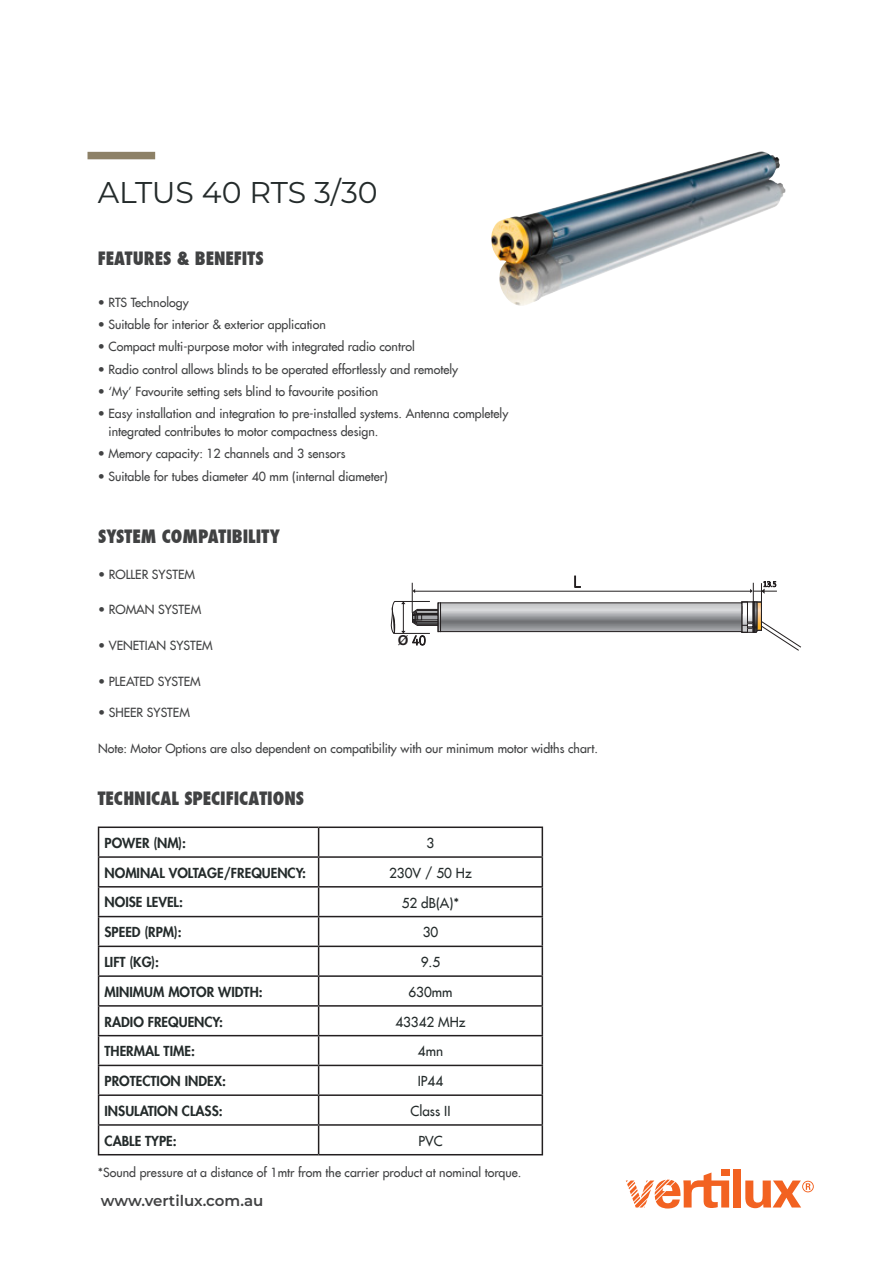
<style>
.page{position:relative;width:893px;height:1263px;background:#fff}
.page>*{position:absolute;margin:0;border:0;box-sizing:border-box;transform-origin:0 0}
.t1{font:30px "Montserrat";letter-spacing:-.005em;color:#242b2b}
.Sub_Head{font:800 condensed 18px "Futura";color:#414243}
.t2{font:300 16.65px "Somfy Sans";color:#231f20}
.body{font:600 15px "Montserrat";color:#414243}
.t3{font:300 13.65px "Somfy Sans";color:#231f20}
.body-2{font:800 13.5px "Futura LT";color:#242b2b}
.body-3{font:13.5px "Futura LT";color:#242b2b}
.t4{font:12.3px/18px "Futura LT";color:#414243}
.t5{font:300 7.65px "Somfy Sans";color:#231f20}
.s1{font-family:"Helvetica";font-weight:700}
</style>
<div class="page">
<div style="left:88px;top:152px;width:67px;height:7px;background:#8d8167"></div>
<img style="left:491px;top:151px;width:295px;height:155px">
<hr style="left:98px;top:826px;width:221px;height:2px;background:#231f20">
<hr style="left:319px;top:826px;width:224px;height:2px;background:#231f20">
<hr style="left:98px;top:856px;width:221px;height:2px;background:#231f20">
<hr style="left:319px;top:856px;width:224px;height:2px;background:#231f20">
<hr style="left:98px;top:886px;width:221px;height:1px;background:#231f20">
<hr style="left:319px;top:886px;width:224px;height:1px;background:#231f20">
<hr style="left:98px;top:916px;width:221px;height:1px;background:#231f20">
<hr style="left:319px;top:916px;width:224px;height:1px;background:#231f20">
<hr style="left:98px;top:945px;width:221px;height:2px;background:#231f20">
<hr style="left:319px;top:945px;width:224px;height:2px;background:#231f20">
<hr style="left:98px;top:975px;width:221px;height:2px;background:#231f20">
<hr style="left:319px;top:975px;width:224px;height:2px;background:#231f20">
<hr style="left:98px;top:1005px;width:221px;height:2px;background:#231f20">
<hr style="left:319px;top:1005px;width:224px;height:2px;background:#231f20">
<hr style="left:98px;top:1035px;width:221px;height:1px;background:#231f20">
<hr style="left:319px;top:1035px;width:224px;height:1px;background:#231f20">
<hr style="left:98px;top:1065px;width:221px;height:1px;background:#231f20">
<hr style="left:319px;top:1065px;width:224px;height:1px;background:#231f20">
<hr style="left:98px;top:1094px;width:221px;height:2px;background:#231f20">
<hr style="left:319px;top:1094px;width:224px;height:2px;background:#231f20">
<hr style="left:98px;top:1124px;width:221px;height:2px;background:#231f20">
<svg style="left:98px;top:828px;width:1px;height:326px"></svg>
<hr style="left:319px;top:1124px;width:224px;height:2px;background:#231f20">
<svg style="left:318px;top:828px;width:1px;height:326px"></svg>
<svg style="left:542px;top:828px;width:1px;height:326px"></svg>
<hr style="left:98px;top:1154px;width:221px;height:1px;background:#231f20">
<hr style="left:319px;top:1154px;width:224px;height:1px;background:#231f20">
<div style="left:741px;top:602px;width:13px;height:31px;border:1px solid #231f20"></div>
<hr style="left:414px;top:591px;width:337px;height:1px;background:#231f20">
<hr style="left:412px;top:583px;width:1px;height:30px;background:#231f20">
<hr style="left:440px;top:604px;width:302px;height:2px;background:#c2c3c6">
<hr style="left:440px;top:605px;width:302px;height:2px;background:#c7c8ca">
<hr style="left:440px;top:606px;width:302px;height:2px;background:#cbccce">
<hr style="left:440px;top:607px;width:302px;height:2px;background:#cfd0d2">
<hr style="left:440px;top:608px;width:302px;height:2px;background:#d4d5d7">
<hr style="left:440px;top:610px;width:302px;height:2px;background:#dcdddf">
<hr style="left:440px;top:611px;width:302px;height:2px;background:#d0d1d3">
<hr style="left:440px;top:612px;width:302px;height:2px;background:#c6c7c9">
<hr style="left:440px;top:613px;width:302px;height:2px;background:#bebfc2">
<hr style="left:440px;top:614px;width:302px;height:2px;background:#b3b4b8">
<hr style="left:440px;top:615px;width:302px;height:2px;background:#a8aaad">
<hr style="left:440px;top:616px;width:302px;height:2px;background:#a0a2a5">
<hr style="left:440px;top:617px;width:302px;height:2px;background:#96989b">
<hr style="left:440px;top:618px;width:302px;height:2px;background:#8b8d90">
<hr style="left:440px;top:619px;width:302px;height:2px;background:#848689">
<hr style="left:440px;top:620px;width:302px;height:2px;background:#7b7d80">
<hr style="left:440px;top:621px;width:302px;height:2px;background:#707174">
<hr style="left:440px;top:623px;width:302px;height:2px;background:#78797c">
<hr style="left:440px;top:624px;width:302px;height:2px;background:#7d7f82">
<hr style="left:440px;top:625px;width:302px;height:2px;background:#85878a">
<hr style="left:440px;top:626px;width:302px;height:2px;background:#8b8d90">
<hr style="left:440px;top:627px;width:302px;height:2px;background:#939598">
<hr style="left:440px;top:628px;width:302px;height:2px;background:#999b9e">
<hr style="left:440px;top:629px;width:302px;height:2px;background:#a2a3a7">
<div style="left:440px;top:602px;width:302px;height:30px;border:1px solid #231f20"></div>
<div style="left:438px;top:602px;width:3px;height:30px;border:1px solid #231f20"></div>
<svg style="left:390px;top:601px;width:50px;height:33px"></svg>
<svg style="left:742px;top:583px;width:59px;height:68px"></svg>
<div style="left:721px;top:1169px;width:8px;height:7px;background:#f26221"></div>
<div style="left:733px;top:1169px;width:8px;height:38px;background:#f26221"></div>
<svg style="left:745px;top:1180px;width:69px;height:28px"></svg>
<svg style="left:626px;top:1172px;width:103px;height:36px"></svg>
<p class="t1" style="left:98px;top:172px;width:281px">ALTUS 40 RTS 3/30</p>
<p class="Sub_Head" style="left:98px;top:246px;width:167px">FEATURES &amp; BENEFITS</p>
<p class="t4" style="left:98px;top:293px;width:92px">• RTS Technology</p>
<p class="t4" style="left:98px;top:316px;width:230px">• Suitable for interior &amp; exterior application</p>
<p class="t4" style="left:98px;top:338px;width:318px">• Compact multi-purpose motor with integrated radio control</p>
<p class="t4" style="left:98px;top:360px;width:362px">• Radio control allows blinds to be operated effortlessly and remotely</p>
<p class="t4" style="left:98px;top:382px;width:282px">• ‘My’ Favourite setting sets blind to favourite position</p>
<p class="t4" style="left:109px;top:405px;width:401px;text-indent:-11px">• Easy installation and integration to pre-installed systems. Antenna completely integrated contributes to motor compactness design.</p>
<p class="t4" style="left:98px;top:445px;width:249px">• Memory capacity: 12 channels and 3 sensors</p>
<p class="t4" style="left:98px;top:467px;width:292px">• Suitable for tubes diameter 40 mm (internal diameter)</p>
<p class="Sub_Head" style="left:98px;top:524px;width:183px">SYSTEM COMPATIBILITY</p>
<p class="t4" style="left:98px;top:565px;width:98px">• ROLLER SYSTEM</p>
<p class="t4" style="left:98px;top:601px;width:105px">• ROMAN SYSTEM</p>
<p class="t4" style="left:98px;top:636px;width:116px">• VENETIAN SYSTEM</p>
<p class="t4" style="left:98px;top:672px;width:104px">• PLEATED SYSTEM</p>
<p class="t4" style="left:98px;top:704px;width:93px">• SHEER SYSTEM</p>
<p class="t4" style="left:98px;top:739px;width:501px">Note: Motor Options are also dependent on compatibility with our minimum motor widths chart.</p>
<p class="t2" style="left:573px;top:569px;width:9px">L</p>
<p class="t3" style="left:398px;top:630px;width:30px"><span class="s1">Ø</span> 40</p>
<p class="Sub_Head" style="left:98px;top:786px;width:208px">TECHNICAL SPECIFICATIONS</p>
<p class="body-2" style="left:105px;top:834px;width:83px">POWER (NM):</p>
<p class="body-3" style="left:427px;top:834px;width:9px">3</p>
<p class="body-2" style="left:105px;top:864px;width:203px">NOMINAL VOLTAGE/FREQUENCY:</p>
<p class="body-3" style="left:389px;top:864px;width:84px">230V / 50 Hz</p>
<p class="body-2" style="left:105px;top:893px;width:80px">NOISE LEVEL:</p>
<p class="body-3" style="left:402px;top:894px;width:59px">52 dB(A)*</p>
<p class="body-2" style="left:105px;top:923px;width:79px">SPEED (RPM):</p>
<p class="body-3" style="left:423px;top:923px;width:17px">30</p>
<p class="body-2" style="left:105px;top:953px;width:56px">LIFT (KG):</p>
<p class="body-3" style="left:421px;top:953px;width:21px">9.5</p>
<p class="body-2" style="left:105px;top:983px;width:160px">MINIMUM MOTOR WIDTH:</p>
<p class="body-3" style="left:408px;top:983px;width:46px">630mm</p>
<p class="body-2" style="left:105px;top:1012px;width:120px">RADIO FREQUENCY:</p>
<p class="body-3" style="left:395px;top:1013px;width:72px">43342 MHz</p>
<p class="body-2" style="left:105px;top:1042px;width:92px">THERMAL TIME:</p>
<p class="body-3" style="left:418px;top:1042px;width:27px">4mn</p>
<p class="body-2" style="left:105px;top:1072px;width:123px">PROTECTION INDEX:</p>
<p class="body-3" style="left:418px;top:1072px;width:27px">IP44</p>
<p class="body-2" style="left:105px;top:1102px;width:120px">INSULATION CLASS:</p>
<p class="body-3" style="left:410px;top:1102px;width:41px">Class II</p>
<p class="body-2" style="left:105px;top:1131px;width:74px">CABLE TYPE:</p>
<p class="body-3" style="left:418px;top:1132px;width:26px">PVC</p>
<p class="t4" style="left:98px;top:1163px;width:425px">*Sound pressure at a distance of 1mtr from the carrier product at nominal torque.</p>
<p class="body" style="left:101px;top:1190px;width:164px">www.vertilux.com.au</p>
<p class="t5" style="left:763px;top:578px;width:15px">13.5</p>
</div>
